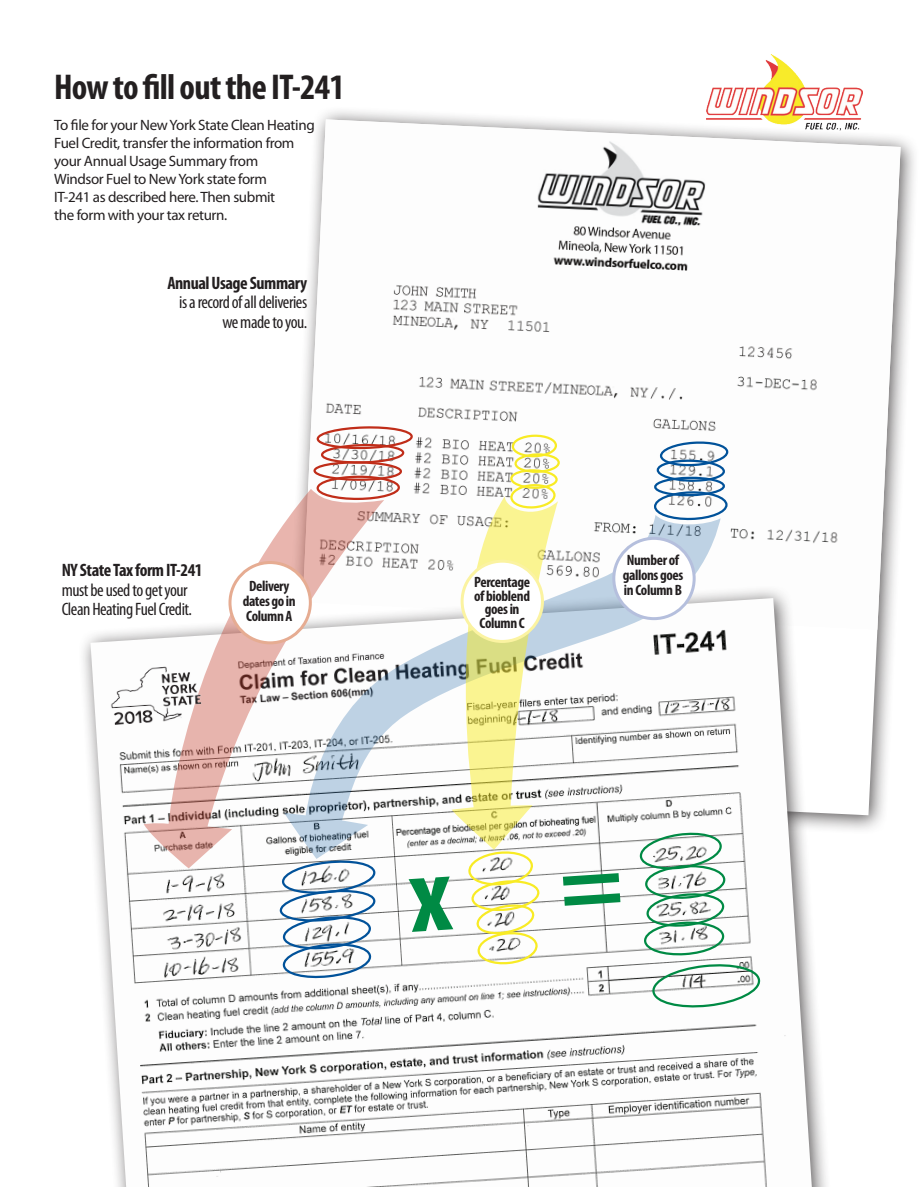
<style>
.page{position:relative;width:919px;height:1187px;background:#fff}
.page>*{position:absolute;margin:0;border:0;box-sizing:border-box;transform-origin:0 0}
.t1{font:700 condensed 36px "Myriad Pro";letter-spacing:-.02em;color:#231f20}
.t2{font:condensed 18px/19.5px "Myriad Pro";letter-spacing:-.025em;color:#231f20;text-align:right}
.t3{font:700 condensed 18px "Myriad Pro";letter-spacing:-.025em;color:#231f20}
.t4{font:15px/18px "Myriad Pro";letter-spacing:-.025em;color:#231f20}
.t5{font:700 condensed 15px/15px "Myriad Pro";letter-spacing:-.025em;color:#231f20;text-align:center}
</style>
<div class="page">
<img style="left:707px;top:54px;width:155px;height:52px">
<div style="left:280px;top:106px;width:638px;height:729px;background:#231f20;opacity:.75"></div>
<svg style="left:293px;top:119px;width:607px;height:696px"></svg>
<img style="left:302px;top:119px;width:598px;height:511px">
<div style="left:77px;top:585px;width:772px;height:602px;background:#231f20;opacity:.75"></div>
<img style="left:90px;top:598px;width:722px;height:589px">
<svg style="left:317px;top:426px;width:97px;height:39px"></svg>
<div style="left:313px;top:461px;width:89px;height:20px;border:2px solid #c02d19;border-radius:50%"></div>
<div style="left:316px;top:475px;width:84px;height:25px;border:2px solid #c02d19;border-radius:50%"></div>
<div style="left:514px;top:453px;width:46px;height:20px;border:2px solid #f8eb25;border-radius:50%"></div>
<div style="left:511px;top:434px;width:46px;height:24px;border:2px solid #f8eb25;border-radius:50%"></div>
<div style="left:510px;top:469px;width:47px;height:20px;border:2px solid #f8eb25;border-radius:50%"></div>
<svg style="left:639px;top:832px;width:86px;height:124px"></svg>
<svg style="left:652px;top:963px;width:108px;height:46px"></svg>
<svg style="left:659px;top:442px;width:70px;height:25px"></svg>
<div style="left:656px;top:459px;width:69px;height:23px;border:2px solid #01529a;border-radius:50%"></div>
<div style="left:654px;top:476px;width:70px;height:21px;border:2px solid #01529a;border-radius:50%"></div>
<svg style="left:654px;top:491px;width:72px;height:30px"></svg>
<svg style="left:280px;top:868px;width:95px;height:111px"></svg>
<svg style="left:144px;top:489px;width:240px;height:379px"></svg>
<svg style="left:284px;top:515px;width:436px;height:344px"></svg>
<div style="left:230px;top:563px;width:80px;height:80px;background:#fff;border-radius:50%"></div>
<div style="left:228px;top:561px;width:84px;height:83px;border:3px solid #e6ac92;border-radius:50%"></div>
<div style="left:613px;top:538px;width:81px;height:81px;background:#fff;border-radius:50%"></div>
<div style="left:612px;top:537px;width:83px;height:83px;border:3px solid #b5bfdd;border-radius:50%"></div>
<img style="left:107px;top:663px;width:98px;height:65px">
<svg style="left:408px;top:484px;width:212px;height:481px"></svg>
<h1 class="t1" style="left:54px;top:65px;width:292px">How to fill out the IT-241</h1>
<p class="t4" style="left:54px;top:116px;width:262px">To file for your New York State Clean Heating Fuel Credit, transfer the information from your Annual Usage Summary from<br>Windsor Fuel to New York state form<br>IT-241 as described here. Then submit<br>the form with your tax return.</p>
<p class="t3" style="left:167px;top:271px;width:141px">Annual Usage Summary</p>
<p class="t2" style="left:179px;top:292px;width:129px">is a record of all deliveries we made to you.</p>
<p class="t3" style="left:62px;top:559px;width:142px">NY State Tax form IT-241</p>
<p class="t2" style="left:62px;top:580px;width:132px;text-align:left">must be used to get your<br>Clean Heating Fuel Credit.</p>
<p class="t5" style="left:243px;top:578px;width:55px">Delivery dates go in<br>Column A</p>
<p class="t5" style="left:474px;top:575px;width:57px;line-height:13.5px">Percentage of bioblend goes in<br>Column C</p>
<p class="t5" style="left:622px;top:553px;width:62px;text-align:left">Number of gallons goes in Column B</p>
</div>
